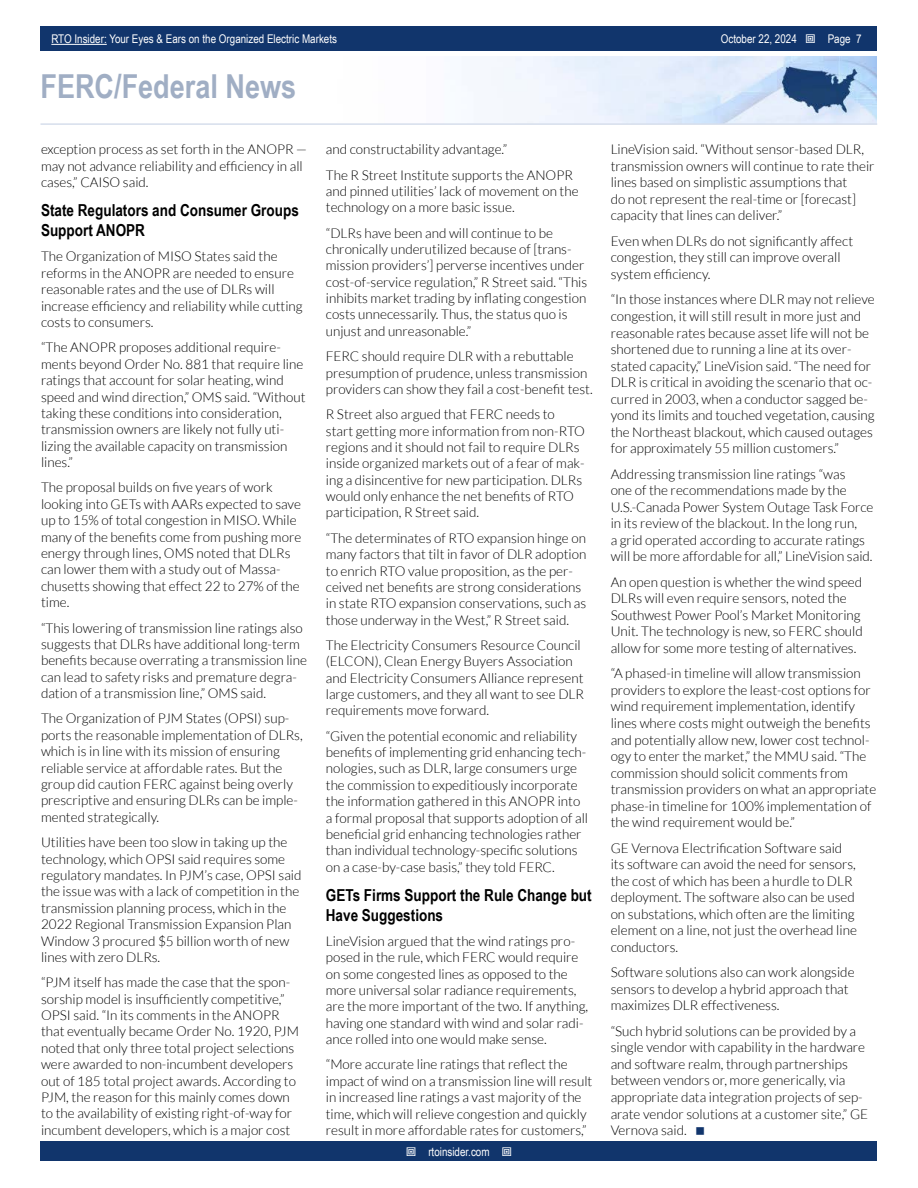
<style>
.page{position:relative;width:918px;height:1188px;background:#fff}
.page>*{position:absolute;margin:0;border:0;box-sizing:border-box;transform-origin:0 0}
.t1{font:700 33px "Arial Narrow";color:#a0aec4}
.t2{font:700 16.5px/20px "Arial Narrow";color:#000}
.t3{font:300 13.5px/16.4px "Lato";color:#000}
.t4{font:12px "Arial Narrow";color:#fff}
</style>
<div class="page">
<div style="left:41px;top:1142px;width:836px;height:19px;background:#11356c"></div>
<div style="left:41px;top:27px;width:836px;height:24px;background:#11356c"></div>
<hr style="left:51px;top:44px;width:56px;height:1px;background:#fff">
<img style="left:491px;top:56px;width:386px;height:67px">
<hr style="left:40px;top:123px;width:837px;height:2px;background:#d6deec">
<p class="t4" style="left:51px;top:30px;width:287px">RTO Insider: Your Eyes &amp; Ears on the Organized Electric Markets</p>
<p class="t4" style="left:721px;top:30px;width:78px">October 22, 2024</p>
<p class="t4" style="left:828px;top:30px;width:35px">Page 7</p>
<h1 class="t1" style="left:40px;top:61px;width:257px">FERC/Federal News</h1>
<p class="t3" style="left:41px;top:141px;width:267px">exception process as set forth in the ANOPR — may not advance reliability and efficiency in all cases,” CAISO said.</p>
<p class="t2" style="left:41px;top:199px;width:259px">State Regulators and Consumer Groups<br>Support ANOPR</p>
<p class="t3" style="left:41px;top:248px;width:263px">The Organization of MISO States said the reforms in the ANOPR are needed to ensure reasonable rates and the use of DLRs will increase efficiency and reliability while cutting costs to consumers.</p>
<p class="t3" style="left:41px;top:339px;width:266px">“The ANOPR proposes additional require&shy;ments beyond Order No. 881 that require line ratings that account for solar heating, wind speed and wind direction,” OMS said. “Without taking these conditions into consideration, transmission owners are likely not fully uti&shy;lizing the available capacity on transmission lines.”</p>
<p class="t3" style="left:41px;top:479px;width:262px">The proposal builds on five years of work looking into GETs with AARs expected to save up to 15% of total congestion in MISO. While many of the benefits come from pushing more energy through lines, OMS noted that DLRs can lower them with a study out of Massa&shy;chusetts showing that effect 22 to 27% of the time.</p>
<p class="t3" style="left:41px;top:620px;width:267px">“This lowering of transmission line ratings also suggests that DLRs have additional long-term benefits because overrating a transmission line can lead to safety risks and premature degra&shy;dation of a transmission line,” OMS said.</p>
<p class="t3" style="left:41px;top:711px;width:263px">The Organization of PJM States (OPSI) sup&shy;ports the reasonable implementation of DLRs, which is in line with its mission of ensuring reliable service at affordable rates. But the group did caution FERC against being overly prescriptive and ensuring DLRs can be imple&shy;mented strategically.</p>
<p class="t3" style="left:41px;top:834px;width:262px">Utilities have been too slow in taking up the technology, which OPSI said requires some regulatory mandates. In PJM’s case, OPSI said the issue was with a lack of competition in the transmission planning process, which in the 2022 Regional Transmission Expansion Plan Window 3 procured $5 billion worth of new lines with zero DLRs.</p>
<p class="t3" style="left:41px;top:974px;width:260px">“PJM itself has made the case that the spon&shy;sorship model is insufficiently competitive,” OPSI said. “In its comments in the ANOPR that eventually became Order No. 1920, PJM noted that only three total project selections were awarded to non-incumbent developers out of 185 total project awards. According to PJM, the reason for this mainly comes down to the availability of existing right-of-way for incumbent developers, which is a major cost</p>
<p class="t3" style="left:326px;top:137px;width:249px;line-height:25.3px">and constructability advantage.”<br>The R Street Institute supports the ANOPR</p>
<p class="t3" style="left:326px;top:183px;width:254px">and pinned utilities’ lack of movement on the technology on a more basic issue.</p>
<p class="t3" style="left:326px;top:225px;width:263px">“DLRs have been and will continue to be chronically underutilized because of [trans&shy;mission providers’] perverse incentives under cost-of-service regulation,” R Street said. “This inhibits market trading by inflating congestion costs unnecessarily. Thus, the status quo is unjust and unreasonable.”</p>
<p class="t3" style="left:326px;top:348px;width:268px">FERC should require DLR with a rebuttable presumption of prudence, unless transmission providers can show they fail a cost-benefit test.</p>
<p class="t3" style="left:326px;top:406px;width:260px">R Street also argued that FERC needs to start getting more information from non-RTO regions and it should not fail to require DLRs inside organized markets out of a fear of mak&shy;ing a disincentive for new participation. DLRs would only enhance the net benefits of RTO participation, R Street said.</p>
<p class="t3" style="left:326px;top:530px;width:262px">“The determinates of RTO expansion hinge on many factors that tilt in favor of DLR adoption to enrich RTO value proposition, as the per&shy;ceived net benefits are strong considerations in state RTO expansion conservations, such as those underway in the West,” R Street said.</p>
<p class="t3" style="left:326px;top:637px;width:260px">The Electricity Consumers Resource Council (ELCON), Clean Energy Buyers Association and Electricity Consumers Alliance represent large customers, and they all want to see DLR requirements move forward.</p>
<p class="t3" style="left:326px;top:728px;width:264px">“Given the potential economic and reliability benefits of implementing grid enhancing tech&shy;nologies, such as DLR, large consumers urge the commission to expeditiously incorporate the information gathered in this ANOPR into a formal proposal that supports adoption of all beneficial grid enhancing technologies rather than individual technology-specific solutions on a case-by-case basis,” they told FERC.</p>
<p class="t2" style="left:326px;top:884px;width:267px">GETs Firms Support the Rule Change but<br>Have Suggestions</p>
<p class="t3" style="left:326px;top:933px;width:264px">LineVision argued that the wind ratings pro&shy;posed in the rule, which FERC would require on some congested lines as opposed to the more universal solar radiance requirements, are the more important of the two. If anything, having one standard with wind and solar radi&shy;ance rolled into one would make sense.</p>
<p class="t3" style="left:326px;top:1056px;width:268px">“More accurate line ratings that reflect the impact of wind on a transmission line will result in increased line ratings a vast majority of the time, which will relieve congestion and quickly result in more affordable rates for customers,”</p>
<p class="t4" style="left:428px;top:1143px;width:63px">rtoinsider.com</p>
<p class="t3" style="left:611px;top:141px;width:265px">LineVision said. “Without sensor-based DLR, transmission owners will continue to rate their lines based on simplistic assumptions that<br>do not represent the real-time or [forecast] capacity that lines can deliver.”</p>
<p class="t3" style="left:611px;top:233px;width:244px">Even when DLRs do not significantly affect congestion, they still can improve overall system efficiency.</p>
<p class="t3" style="left:611px;top:291px;width:266px">“In those instances where DLR may not relieve congestion, it will still result in more just and reasonable rates because asset life will not be shortened due to running a line at its over&shy;stated capacity,” LineVision said. “The need for DLR is critical in avoiding the scenario that oc&shy;curred in 2003, when a conductor sagged be&shy;yond its limits and touched vegetation, causing the Northeast blackout, which caused outages for approximately 55 million customers.”</p>
<p class="t3" style="left:611px;top:466px;width:264px">Addressing transmission line ratings “was<br>one of the recommendations made by the U.S.-Canada Power System Outage Task Force in its review of the blackout. In the long run,<br>a grid operated according to accurate ratings will be more affordable for all,” LineVision said.</p>
<p class="t3" style="left:611px;top:574px;width:254px">An open question is whether the wind speed DLRs will even require sensors, noted the Southwest Power Pool’s Market Monitoring Unit. The technology is new, so FERC should allow for some more testing of alternatives.</p>
<p class="t3" style="left:611px;top:665px;width:267px">“A phased-in timeline will allow transmission providers to explore the least-cost options for wind requirement implementation, identify lines where costs might outweigh the benefits and potentially allow new, lower cost technol&shy;ogy to enter the market,” the MMU said. “The commission should solicit comments from transmission providers on what an appropriate phase-in timeline for 100% implementation of the wind requirement would be.”</p>
<p class="t3" style="left:611px;top:840px;width:248px">GE Vernova Electrification Software said its software can avoid the need for sensors, the cost of which has been a hurdle to DLR deployment. The software also can be used on substations, which often are the limiting element on a line, not just the overhead line conductors.</p>
<p class="t3" style="left:611px;top:964px;width:245px">Software solutions also can work alongside sensors to develop a hybrid approach that maximizes DLR effectiveness.</p>
<p class="t3" style="left:611px;top:1023px;width:259px">“Such hybrid solutions can be provided by a single vendor with capability in the hardware and software realm, through partnerships between vendors or, more generically, via appropriate data integration projects of sep&shy;arate vendor solutions at a customer site,” GE Vernova said.</p>
</div>
